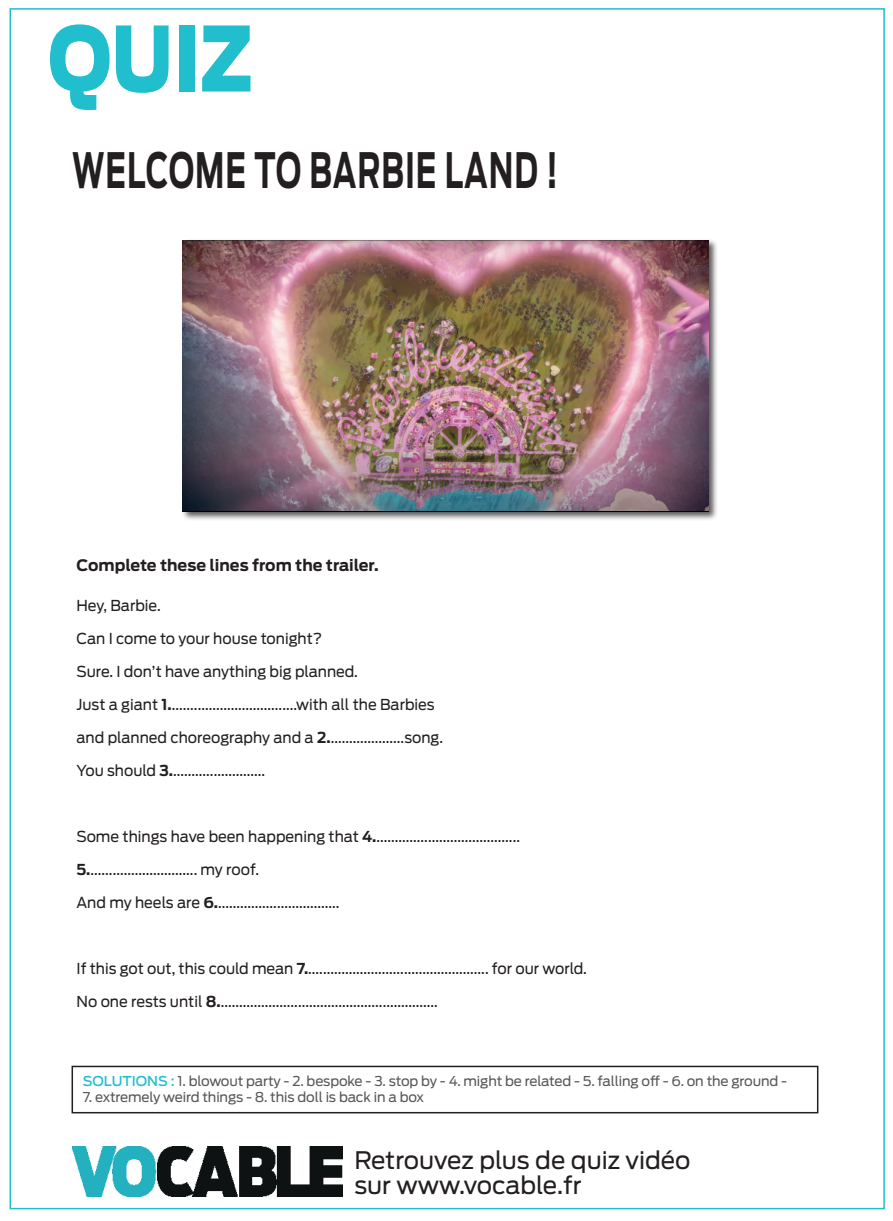
<style>
.page{position:relative;width:893px;height:1221px;background:#fff}
.page>*{position:absolute;margin:0;border:0;box-sizing:border-box;transform-origin:0 0}
.t1{font:900 89.1px "Antenna";color:#21bece;scale:.83 1}
.t2{font:700 48.45px "Antenna";letter-spacing:.03em;color:#231f20;scale:.62 1}
.t3{font:24px/25.5px "Antenna";color:#231f20}
.t4{font:700 15.75px "Antenna";color:#231f20}
.t5{font:15px "Antenna";color:#231f20}
.t6{font:13.5px "Antenna";letter-spacing:-.01em;color:#57585a}
.s1{font-weight:700}
.s2{font-weight:500;color:#21bece}
</style>
<div class="page">
<div style="left:72px;top:1065px;width:746px;height:48px;border:2px solid #231f20"></div>
<div style="left:181px;top:238px;width:537px;height:283px;background:#231f20;opacity:.75"></div>
<img style="left:183px;top:240px;width:525px;height:271px">
<img style="left:72px;top:1146px;width:270px;height:50px">
<h1 class="t1" style="left:48px;top:6px;width:248px">QUIZ</h1>
<h2 class="t2" style="left:72px;top:141px;width:785px">WELCOME TO BARBIE LAND !</h2>
<p class="t4" style="left:77px;top:556px;width:304px">Complete these lines from the trailer.</p>
<p class="t5" style="left:77px;top:596px;width:86px">Hey, Barbie.</p>
<p class="t5" style="left:77px;top:629px;width:247px">Can I come to your house tonight?</p>
<p class="t5" style="left:77px;top:662px;width:283px">Sure. I don’t have anything big planned.</p>
<p class="t5" style="left:77px;top:695px;width:360px">Just a giant <span class="s1">1.</span>..................................with all the Barbies</p>
<p class="t5" style="left:77px;top:728px;width:368px">and planned choreography and a <span class="s1">2.</span>....................song.</p>
<p class="t5" style="left:77px;top:761px;width:190px">You should <span class="s1">3.</span>.........................</p>
<p class="t5" style="left:77px;top:827px;width:445px">Some things have been happening that <span class="s1">4.</span>.......................................</p>
<p class="t5" style="left:77px;top:860px;width:184px"><span class="s1">5.</span>............................. my roof.</p>
<p class="t5" style="left:77px;top:893px;width:265px">And my heels are <span class="s1">6.</span>.................................</p>
<p class="t5" style="left:77px;top:959px;width:512px">If this got out, this could mean <span class="s1">7.</span>................................................. for our world.</p>
<p class="t5" style="left:77px;top:992px;width:363px">No one rests until <span class="s1">8.</span>...........................................................</p>
<p class="t6" style="left:83px;top:1072px;width:706px"><span class="s2">SOLUTIONS :</span> 1. blowout party - 2. bespoke - 3. stop by - 4. might be related - 5. falling off - 6. on the ground -</p>
<p class="t6" style="left:83px;top:1089px;width:343px">7. extremely weird things - 8. this doll is back in a box</p>
<h3 class="t3" style="left:354px;top:1147px;width:338px">Retrouvez plus de quiz vidéo sur www.vocable.fr</h3>
</div>
